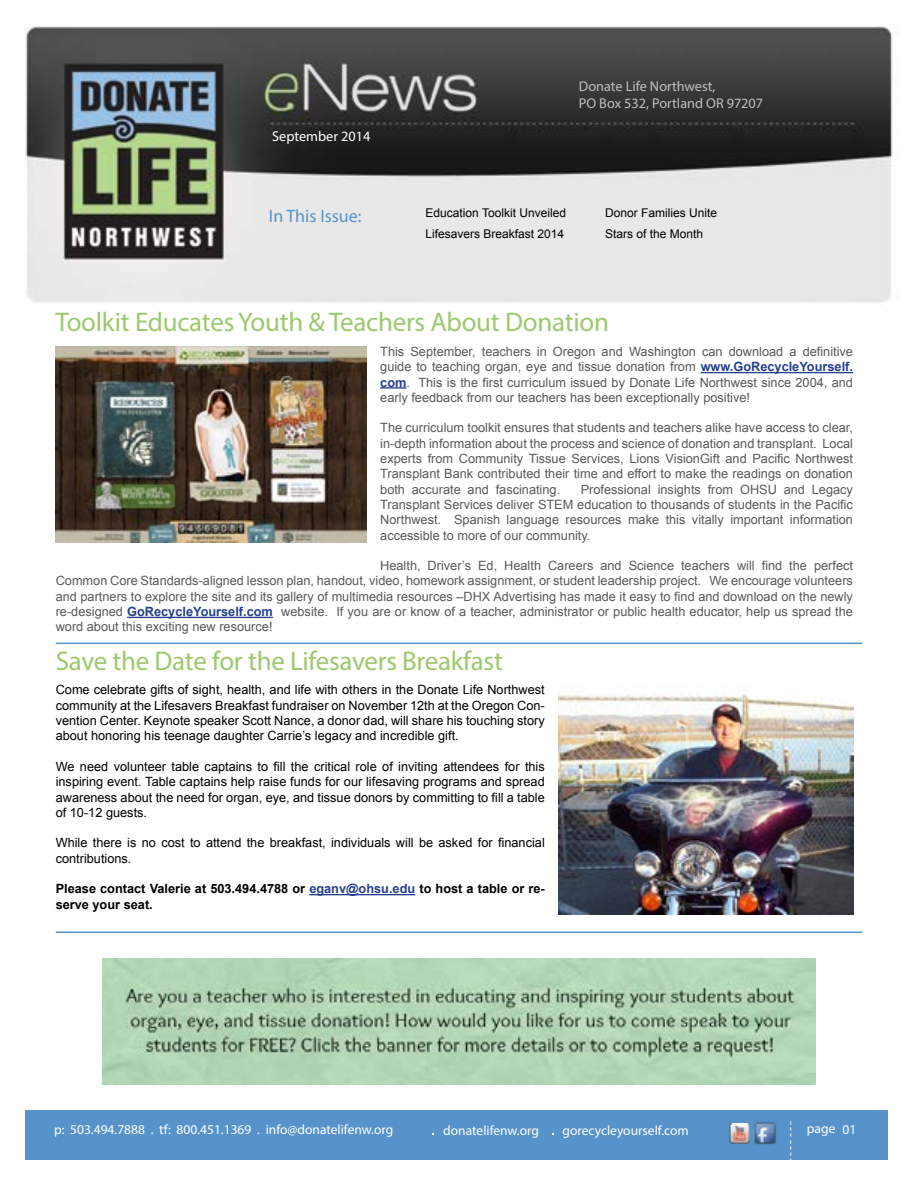
<style>
.page{position:relative;width:918px;height:1188px;background:#fff}
.page>*{position:absolute;margin:0;border:0;box-sizing:border-box;transform-origin:0 0}
.t1{font:27px "Myriad Pro";letter-spacing:-.01em;color:#9ec86e}
.t2{font:18px "Myriad Pro";color:#5793ca}
.t3{font:14.25px/17.1px "Myriad Pro";color:#bcbec0}
.t4{font:14.25px "Myriad Pro";color:#fff}
.t5{font:13.5px "Myriad Pro";color:#fff}
.t6{font:12.75px/15.3px "Arial";color:#58595b;text-align:justify}
.t7{font:12.75px/15.3px "Arial";color:#000;text-align:justify}
.t8{font:700 12.75px/15.3px "Arial";color:#000}
.t9{font:12px/21px "Arial";color:#000}
.s1{font-weight:700;color:#25408f}
.s2{color:#25408f}
</style>
<div class="page">
<img style="left:25px;top:26px;width:868px;height:277px">
<div style="left:26px;top:1110px;width:862px;height:49px;background:#5793ca"></div>
<img style="left:754px;top:1122px;width:23px;height:23px">
<img style="left:729px;top:1123px;width:20px;height:20px">
<hr style="left:701px;top:372px;width:152px;height:1px;background:#25408f">
<hr style="left:380px;top:387px;width:26px;height:2px;background:#25408f">
<hr style="left:127px;top:617px;width:146px;height:1px;background:#25408f">
<hr style="left:56px;top:643px;width:806px;height:1px;background:#5793ca">
<hr style="left:309px;top:894px;width:106px;height:1px;background:#25408f">
<hr style="left:56px;top:932px;width:806px;height:1px;background:#5793ca">
<img style="left:56px;top:347px;width:311px;height:195px">
<img style="left:558px;top:693px;width:295px;height:222px">
<img style="left:102px;top:958px;width:714px;height:126px">
<p class="t4" style="left:272px;top:128px;width:100px">September 2014</p>
<p class="t3" style="left:579px;top:78px;width:186px">Donate Life Northwest,<br>PO Box 532, Portland OR 97207</p>
<h2 class="t2" style="left:269px;top:205px;width:94px">In This Issue:</h2>
<p class="t9" style="left:426px;top:203px;width:142px">Education Toolkit Unveiled<br>Lifesavers Breakfast 2014</p>
<p class="t9" style="left:605px;top:203px;width:114px">Donor Families Unite<br>Stars of the Month</p>
<h1 class="t1" style="left:56px;top:306px;width:555px">Toolkit Educates Youth &amp; Teachers About Donation</h1>
<p class="t6" style="left:380px;top:344px;width:474px">This September, teachers in Oregon and Washington can download a definitive guide to teaching organ, eye and tissue donation from <span class="s1">www.GoRecycleYourself. com</span>. This is the first curriculum issued by Donate Life Northwest since 2004, and early feedback from our teachers has been exceptionally positive!</p>
<p class="t6" style="left:380px;top:420px;width:474px">The curriculum toolkit ensures that students and teachers alike have access to clear, in-depth information about the process and science of donation and transplant. Local experts from Community Tissue Services, Lions VisionGift and Pacific Northwest Transplant Bank contributed their time and effort to make the readings on donation both accurate and fascinating.</p>
<p class="t6" style="left:380px;top:482px;width:474px;text-indent:200px">Professional insights from OHSU and Legacy Transplant Services deliver STEM education to thousands of students in the Pacific Northwest. Spanish language resources make this vitally important information accessible to more of our community.</p>
<p class="t6" style="left:56px;top:558px;width:799px;text-indent:325px">Health, Driver’s Ed, Health Careers and Science teachers will find the perfect Common Core Standards-aligned lesson plan, handout, video, homework assignment, or student leadership project. We encourage volunteers and partners to explore the site and its gallery of multimedia resources –DHX Advertising has made it easy to find and download on the newly re-designed <span class="s1">GoRecycleYourself.com</span> website. If you are or know of a teacher, administrator or public health educator, help us spread the word about this exciting new resource!</p>
<h1 class="t1" style="left:56px;top:644px;width:449px">Save the Date for the Lifesavers Breakfast</h1>
<p class="t7" style="left:56px;top:682px;width:491px">Come celebrate gifts of sight, health, and life with others in the Donate Life Northwest community at the Lifesavers Breakfast fundraiser on November 12th at the Oregon Con&shy;vention Center. Keynote speaker Scott Nance, a donor dad, will share his touching story about honoring his teenage daughter Carrie’s legacy and incredible gift.</p>
<p class="t7" style="left:56px;top:759px;width:491px">We need volunteer table captains to fill the critical role of inviting attendees for this inspiring event. Table captains help raise funds for our lifesaving programs and spread awareness about the need for organ, eye, and tissue donors by committing to fill a table of 10-12 guests.</p>
<p class="t7" style="left:56px;top:835px;width:491px">While there is no cost to attend the breakfast, individuals will be asked for financial contributions.</p>
<p class="t8" style="left:56px;top:882px;width:491px">Please contact Valerie at 503.494.4788 or <span class="s2">eganv@ohsu.edu</span> to host a table or re&shy;serve your seat.</p>
<p class="t5" style="left:800px;top:1121px;width:61px;rotate:90deg">----------</p>
<p class="t5" style="left:54px;top:1122px;width:341px">p: 503.494.7888 . tf: 800.451.1369 . info@donatelifenw.org</p>
<p class="t5" style="left:443px;top:1122px;width:97px">donatelifenw.org</p>
<p class="t5" style="left:807px;top:1120px;width:30px">page</p>
<p class="t5" style="left:563px;top:1122px;width:128px">gorecycleyourself.com</p>
<p class="t5" style="left:843px;top:1121px;width:15px">01</p>
</div>
